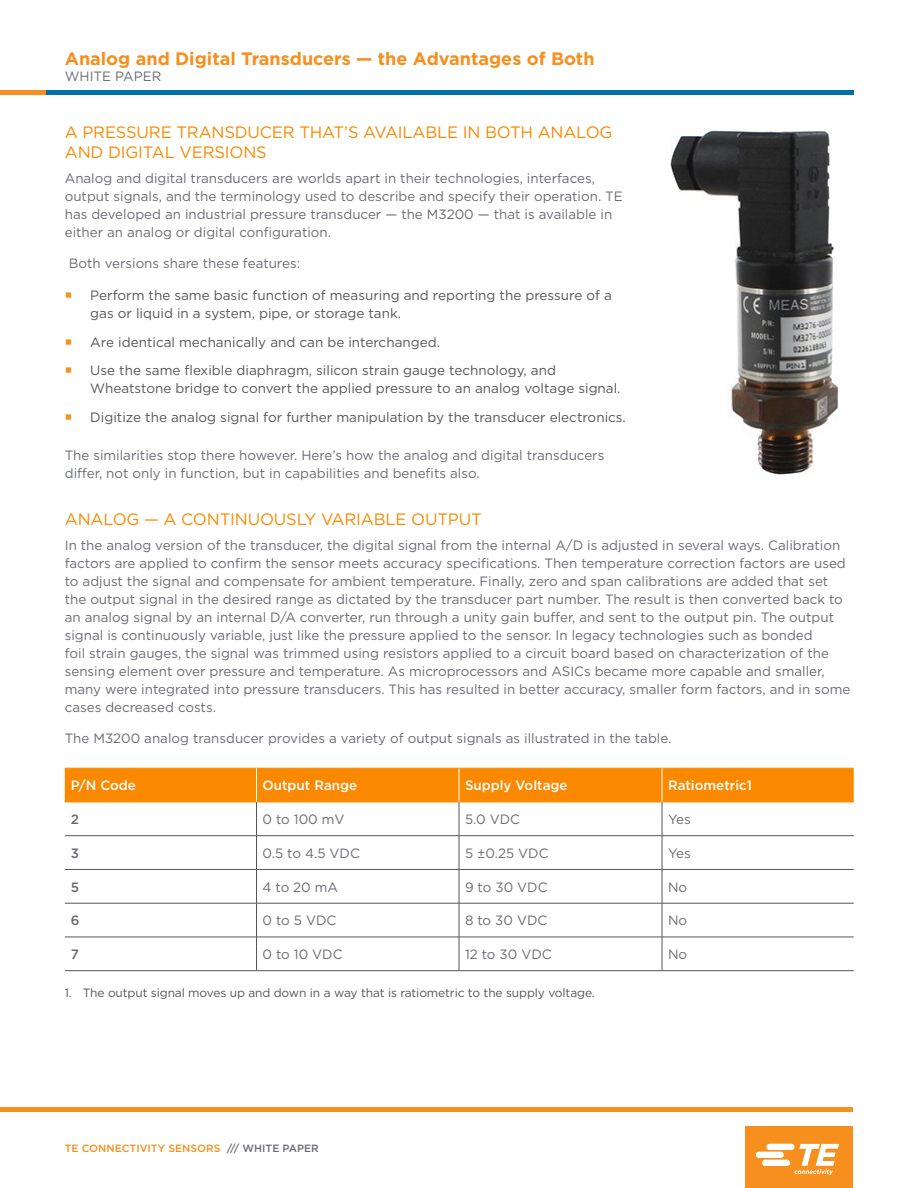
<style>
.page{position:relative;width:918px;height:1188px;background:#fff}
.page>*{position:absolute;margin:0;border:0;box-sizing:border-box;transform-origin:0 0}
.t1{font:700 18px "Gotham";color:#f68f1e}
.Head_Level_1{font:16.5px/19.8px "Gotham";letter-spacing:-.01em;color:#fa8900}
.Body_Text{font:13.5px/18px "Gotham";color:#696b73}
.t2{font:13.5px/18px "Gotham";color:#54555a}
.Body_Text-2{font:500 13.5px "Gotham";color:#fff}
.Body_Text-3{font:500 13.5px "Gotham";color:#696b73}
.t3{font:12px "Gotham";letter-spacing:-.01em;color:#54555a}
.t4{font:500 10.5px "Gotham";color:#f68f1e}
.s1{color:#f68f1e}
.s2{color:#696b73}
</style>
<div class="page">
<div style="left:745px;top:1126px;width:108px;height:62px;background:#f68f1e"></div>
<svg style="left:756px;top:1144px;width:83px;height:31px"></svg>
<hr style="left:0;top:1107px;width:853px;height:4px;background:#f68f1e">
<hr style="left:0;top:91px;width:47px;height:4px;background:#f68f1e">
<hr style="left:46px;top:91px;width:807px;height:4px;background:#0071a7">
<div style="left:65px;top:769px;width:789px;height:33px;background:#fa8900"></div>
<hr style="left:65px;top:768px;width:192px;height:1px;background:#fa8900">
<hr style="left:256px;top:768px;width:203px;height:1px;background:#fa8900">
<hr style="left:459px;top:768px;width:203px;height:1px;background:#fa8900">
<hr style="left:662px;top:768px;width:192px;height:1px;background:#fa8900">
<hr style="left:65px;top:802px;width:192px;height:1px;background:#fa8900">
<hr style="left:256px;top:802px;width:203px;height:1px;background:#fa8900">
<hr style="left:459px;top:802px;width:203px;height:1px;background:#fa8900">
<hr style="left:662px;top:802px;width:192px;height:1px;background:#fa8900">
<hr style="left:256px;top:768px;width:1px;height:34px;background:#fff">
<hr style="left:459px;top:768px;width:1px;height:34px;background:#fff">
<hr style="left:662px;top:768px;width:1px;height:34px;background:#fff">
<hr style="left:256px;top:802px;width:1px;height:34px;background:#54555a">
<hr style="left:459px;top:802px;width:1px;height:34px;background:#54555a">
<hr style="left:662px;top:802px;width:1px;height:34px;background:#54555a">
<hr style="left:65px;top:835px;width:192px;height:1px;background:#54555a">
<hr style="left:256px;top:835px;width:203px;height:1px;background:#54555a">
<hr style="left:256px;top:836px;width:1px;height:33px;background:#54555a">
<hr style="left:459px;top:835px;width:203px;height:1px;background:#54555a">
<hr style="left:459px;top:836px;width:1px;height:33px;background:#54555a">
<hr style="left:662px;top:835px;width:192px;height:1px;background:#54555a">
<hr style="left:662px;top:836px;width:1px;height:33px;background:#54555a">
<hr style="left:65px;top:869px;width:192px;height:1px;background:#54555a">
<hr style="left:256px;top:869px;width:203px;height:1px;background:#54555a">
<hr style="left:256px;top:870px;width:1px;height:33px;background:#54555a">
<hr style="left:459px;top:869px;width:203px;height:1px;background:#54555a">
<hr style="left:459px;top:870px;width:1px;height:33px;background:#54555a">
<hr style="left:662px;top:869px;width:192px;height:1px;background:#54555a">
<hr style="left:662px;top:870px;width:1px;height:33px;background:#54555a">
<hr style="left:65px;top:903px;width:192px;height:1px;background:#54555a">
<hr style="left:256px;top:903px;width:203px;height:1px;background:#54555a">
<hr style="left:256px;top:903px;width:1px;height:34px;background:#54555a">
<hr style="left:459px;top:903px;width:203px;height:1px;background:#54555a">
<hr style="left:459px;top:903px;width:1px;height:34px;background:#54555a">
<hr style="left:662px;top:903px;width:192px;height:1px;background:#54555a">
<hr style="left:662px;top:903px;width:1px;height:34px;background:#54555a">
<hr style="left:65px;top:937px;width:192px;height:1px;background:#54555a">
<hr style="left:256px;top:937px;width:203px;height:1px;background:#54555a">
<hr style="left:256px;top:937px;width:1px;height:34px;background:#54555a">
<hr style="left:459px;top:937px;width:203px;height:1px;background:#54555a">
<hr style="left:459px;top:937px;width:1px;height:34px;background:#54555a">
<hr style="left:662px;top:937px;width:192px;height:1px;background:#54555a">
<hr style="left:662px;top:937px;width:1px;height:34px;background:#54555a">
<hr style="left:65px;top:970px;width:192px;height:1px;background:#54555a">
<hr style="left:256px;top:970px;width:203px;height:1px;background:#54555a">
<hr style="left:459px;top:970px;width:203px;height:1px;background:#54555a">
<hr style="left:662px;top:970px;width:192px;height:1px;background:#54555a">
<img style="left:670px;top:130px;width:169px;height:345px">
<h1 class="t1" style="left:65px;top:46px;width:531px">Analog and Digital Transducers — the Advantages of Both</h1>
<p class="Body_Text" style="left:65px;top:67px;width:98px">WHITE PAPER</p>
<p class="Head_Level_1" style="left:65px;top:122px;width:549px">A PRESSURE TRANSDUCER THAT’S AVAILABLE IN BOTH ANALOG<br>AND DIGITAL VERSIONS</p>
<p class="Body_Text" style="left:65px;top:169px;width:560px">Analog and digital transducers are worlds apart in their technologies, interfaces, output signals, and the terminology used to describe and specify their operation. TE has developed an industrial pressure transducer — the M3200 — that is available in either an analog or digital configuration.</p>
<p class="Body_Text" style="left:69px;top:254px;width:233px">Both versions share these features:</p>
<p class="t2" style="left:90px;top:286px;width:523px;text-indent:-26px"><span class="s1">○</span> Perform the same basic function of measuring and reporting the pressure of a gas or liquid in a system, pipe, or storage tank.</p>
<p class="t2" style="left:65px;top:333px;width:377px"><span class="s1">○</span> Are identical mechanically and can be interchanged.</p>
<p class="t2" style="left:90px;top:361px;width:532px;text-indent:-26px"><span class="s1">○</span> Use the same flexible diaphragm, silicon strain gauge technology, and<br>Wheatstone bridge to convert the applied pressure to an analog voltage signal.</p>
<p class="t2" style="left:65px;top:408px;width:563px"><span class="s1">○</span> Digitize the analog signal for further manipulation by the transducer electronics.</p>
<p class="Body_Text" style="left:65px;top:446px;width:541px">The similarities stop there however. Here’s how the analog and digital transducers differ, not only in function, but in capabilities and benefits also.</p>
<p class="Head_Level_1" style="left:65px;top:509px;width:419px">ANALOG — A CONTINUOUSLY VARIABLE OUTPUT</p>
<p class="Body_Text" style="left:65px;top:536px;width:787px">In the analog version of the transducer, the digital signal from the internal A/D is adjusted in several ways. Calibration factors are applied to confirm the sensor meets accuracy specifications. Then temperature correction factors are used to adjust the signal and compensate for ambient temperature. Finally, zero and span calibrations are added that set the output signal in the desired range as dictated by the transducer part number. The result is then converted back to an analog signal by an internal D/A converter, run through a unity gain buffer, and sent to the output pin. The output signal is continuously variable, just like the pressure applied to the sensor. In legacy technologies such as bonded<br>foil strain gauges, the signal was trimmed using resistors applied to a circuit board based on characterization of the sensing element over pressure and temperature. As microprocessors and ASICs became more capable and smaller, many were integrated into pressure transducers. This has resulted in better accuracy, smaller form factors, and in some cases decreased costs.</p>
<p class="Body_Text" style="left:65px;top:729px;width:608px">The M3200 analog transducer provides a variety of output signals as illustrated in the table.</p>
<p class="Body_Text-2" style="left:71px;top:777px;width:67px">P/N Code</p>
<p class="Body_Text-2" style="left:262px;top:777px;width:96px">Output Range</p>
<p class="Body_Text-2" style="left:465px;top:777px;width:104px">Supply Voltage</p>
<p class="Body_Text-2" style="left:668px;top:777px;width:86px">Ratiometric1</p>
<p class="Body_Text-3" style="left:71px;top:811px;width:10px">2</p>
<p class="Body_Text" style="left:262px;top:810px;width:84px">0 to 100 mV</p>
<p class="Body_Text" style="left:465px;top:810px;width:57px">5.0 VDC</p>
<p class="Body_Text" style="left:668px;top:810px;width:24px">Yes</p>
<p class="Body_Text-3" style="left:71px;top:844px;width:10px">3</p>
<p class="Body_Text" style="left:262px;top:844px;width:99px">0.5 to 4.5 VDC</p>
<p class="Body_Text" style="left:465px;top:844px;width:85px">5 ±0.25 VDC</p>
<p class="Body_Text" style="left:668px;top:844px;width:24px">Yes</p>
<p class="Body_Text-3" style="left:71px;top:878px;width:10px">5</p>
<p class="Body_Text" style="left:262px;top:878px;width:77px">4 to 20 mA</p>
<p class="Body_Text" style="left:465px;top:878px;width:84px">9 to 30 VDC</p>
<p class="Body_Text" style="left:668px;top:878px;width:21px">No</p>
<p class="Body_Text-3" style="left:71px;top:912px;width:10px">6</p>
<p class="Body_Text" style="left:262px;top:911px;width:75px">0 to 5 VDC</p>
<p class="Body_Text" style="left:465px;top:911px;width:84px">8 to 30 VDC</p>
<p class="Body_Text" style="left:668px;top:911px;width:21px">No</p>
<p class="Body_Text-3" style="left:71px;top:946px;width:10px">7</p>
<p class="Body_Text" style="left:262px;top:945px;width:82px">0 to 10 VDC</p>
<p class="Body_Text" style="left:465px;top:945px;width:88px">12 to 30 VDC</p>
<p class="Body_Text" style="left:668px;top:945px;width:21px">No</p>
<p class="t3" style="left:65px;top:985px;width:532px">1. The output signal moves up and down in a way that is ratiometric to the supply voltage.</p>
<p class="t4" style="left:65px;top:1141px;width:255px">TE CONNECTIVITY SENSORS <span class="s2">/// WHITE PAPER</span></p>
</div>
